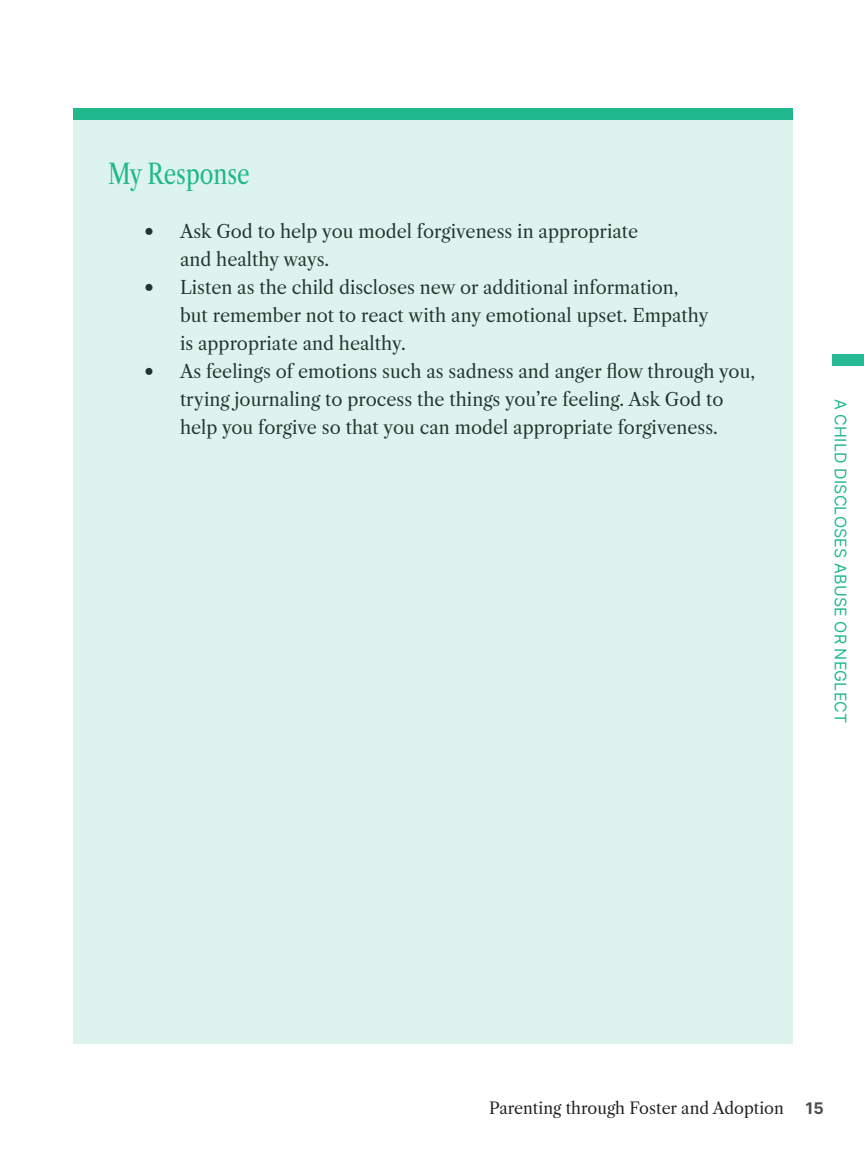
<style>
.page{position:relative;width:864px;height:1152px;background:#fff}
.page>*{position:absolute;margin:0;border:0;box-sizing:border-box;transform-origin:0 0}
.t1{font:28px "Libre Caslon Condensed";color:#20b88d}
.t2{font:18px/28px "Libre Caslon Text";color:#231f20}
.t3{font:16px "Libre Caslon Text";color:#231f20}
.t4{font:16px "Inter";letter-spacing:.01em;color:#20b88d}
.s1{font-family:"Inter";color:#4b4c4b}
</style>
<div class="page">
<div style="left:832px;top:354px;width:32px;height:12px;background:#27b993"></div>
<div style="left:73px;top:108px;width:720px;height:936px;background:#ddf4ee"></div>
<div style="left:73px;top:108px;width:720px;height:12px;background:#20b88d"></div>
<h1 class="t1" style="left:108px;top:157px;width:143px">My Response</h1>
<p class="t2" style="left:180px;top:217px;width:577px">Ask God to help you model forgiveness in appropriate<br>and healthy ways.<br>Listen as the child discloses new or additional information,<br>but remember not to react with any emotional upset. Empathy<br>is appropriate and healthy.<br>As feelings of emotions such as sadness and anger flow through you, trying journaling to process the things you’re feeling. Ask God to help you forgive so that you can model appropriate forgiveness.</p>
<p class="t4" style="left:852px;top:399px;width:326px;rotate:90deg">A CHILD DISCLOSES ABUSE OR NEGLECT</p>
<p class="t3" style="left:489px;top:1098px;width:336px">Parenting through Foster and Adoption <span class="s1">15</span></p>
</div>
